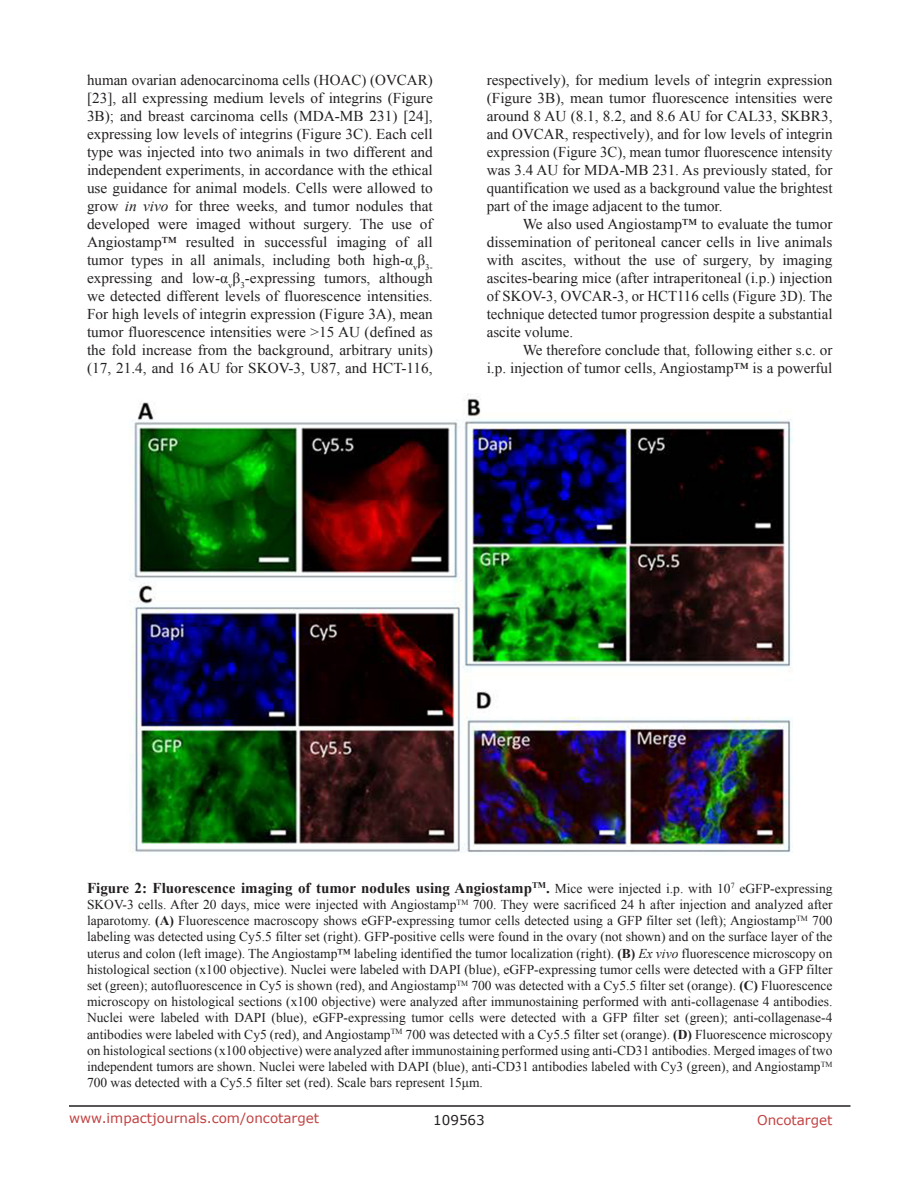
<style>
.page{position:relative;width:918px;height:1188px;background:#fff}
.page>*{position:absolute;margin:0;border:0;box-sizing:border-box;transform-origin:0 0}
.BodyText{font:15px/18px "Times New Roman";color:#231f20;text-align:justify}
.figuretext{font:700 15px "Times New Roman";color:#231f20}
.figuretext-2{font:13.5px/16.2px "Times New Roman";color:#231f20;text-align:justify}
.t1{font:13.5px "Verdana";color:#c24141}
.t2{font:13.5px "Verdana";color:#231f20}
.s1{font-style:italic}
.s2{font-weight:400;font-size:13.5px}
.s3{font-weight:700}
</style>
<div class="page">
<hr style="left:69px;top:1105px;width:781px;height:2px;background:#231f20">
<img style="left:129px;top:394px;width:663px;height:458px">
<p class="BodyText" style="left:87px;top:71px;width:347px">human ovarian adenocarcinoma cells (HOAC) (OVCAR) [23], all expressing medium levels of integrins (Figure 3B); and breast carcinoma cells (MDA-MB 231) [24], expressing low levels of integrins (Figure 3C). Each cell type was injected into two animals in two different and independent experiments, in accordance with the ethical use guidance for animal models. Cells were allowed to grow <span class="s1">in vivo</span> for three weeks, and tumor nodules that developed were imaged without surgery. The use of Angiostamp™ resulted in successful imaging of all tumor types in all animals, including both high-α<sub>v</sub>β<sub>3- </sub>expressing and low-α<sub>v</sub>β<sub>3</sub>-expressing tumors, although we detected different levels of fluorescence intensities.<br>For high levels of integrin expression (Figure 3A), mean tumor fluorescence intensities were &gt;15 AU (defined as the fold increase from the background, arbitrary units) (17, 21.4, and 16 AU for SKOV-3, U87, and HCT-116,</p>
<p class="BodyText" style="left:487px;top:71px;width:347px">respectively), for medium levels of integrin expression (Figure 3B), mean tumor fluorescence intensities were around 8 AU (8.1, 8.2, and 8.6 AU for CAL33, SKBR3, and OVCAR, respectively), and for low levels of integrin expression (Figure 3C), mean tumor fluorescence intensity was 3.4 AU for MDA-MB 231. As previously stated, for quantification we used as a background value the brightest part of the image adjacent to the tumor.</p>
<p class="BodyText" style="left:487px;top:215px;width:347px;text-indent:36px">We also used Angiostamp™ to evaluate the tumor dissemination of peritoneal cancer cells in live animals with ascites, without the use of surgery, by imaging ascites-bearing mice (after intraperitoneal (i.p.) injection of SKOV-3, OVCAR-3, or HCT116 cells (Figure 3D). The technique detected tumor progression despite a substantial ascite volume.</p>
<p class="BodyText" style="left:487px;top:341px;width:347px;text-align:right">We therefore conclude that, following either s.c. or<br>i.p. injection of tumor cells, Angiostamp™ is a powerful</p>
<p class="figuretext" style="left:87px;top:877px;width:747px">Figure 2: Fluorescence imaging of tumor nodules using Angiostamp<sup>TM</sup>. <span class="s2">Mice were injected i.p. with 10</span><sup>7</sup> <span class="s2">eGFP-expressing</span></p>
<p class="figuretext-2" style="left:87px;top:896px;width:747px">SKOV-3 cells. After 20 days, mice were injected with Angiostamp<sup>TM</sup> 700. They were sacrificed 24 h after injection and analyzed after laparotomy. <span class="s3">(A)</span> Fluorescence macroscopy shows eGFP-expressing tumor cells detected using a GFP filter set (left); Angiostamp<sup>TM</sup> 700 labeling was detected using Cy5.5 filter set (right). GFP-positive cells were found in the ovary (not shown) and on the surface layer of the uterus and colon (left image). The Angiostamp™ labeling identified the tumor localization (right). <span class="s3">(B)</span> <span class="s1">Ex vivo</span> fluorescence microscopy on histological section (x100 objective). Nuclei were labeled with DAPI (blue), eGFP-expressing tumor cells were detected with a GFP filter set (green); autofluorescence in Cy5 is shown (red), and Angiostamp<sup>TM</sup> 700 was detected with a Cy5.5 filter set (orange). <span class="s3">(C)</span> Fluorescence microscopy on histological sections (x100 objective) were analyzed after immunostaining performed with anti-collagenase 4 antibodies.<br>Nuclei were labeled with DAPI (blue), eGFP-expressing tumor cells were detected with a GFP filter set (green); anti-collagenase-4 antibodies were labeled with Cy5 (red), and Angiostamp<sup>TM</sup> 700 was detected with a Cy5.5 filter set (orange). <span class="s3">(D)</span> Fluorescence microscopy on histological sections (x100 objective) were analyzed after immunostaining performed using anti-CD31 antibodies. Merged images of two independent tumors are shown. Nuclei were labeled with DAPI (blue), anti-CD31 antibodies labeled with Cy3 (green), and Angiostamp<sup>TM </sup>700 was detected with a Cy5.5 filter set (red). Scale bars represent 15μm.</p>
<p class="t1" style="left:69px;top:1109px;width:252px">www.impactjournals.com/oncotarget</p>
<p class="t2" style="left:433px;top:1111px;width:53px">109563</p>
<p class="t1" style="left:757px;top:1111px;width:77px">Oncotarget</p>
</div>
